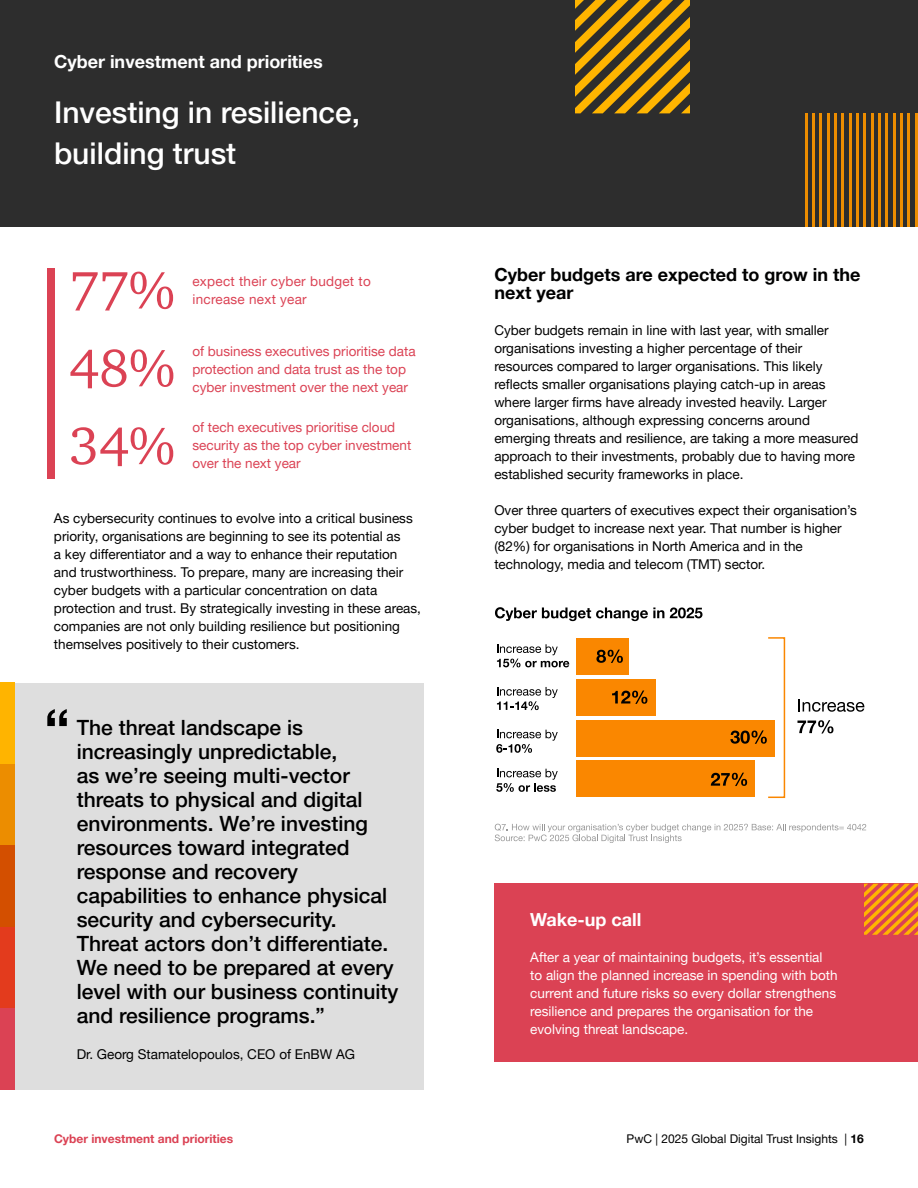
<style>
.page{position:relative;width:918px;height:1188px;background:#fff}
.page>*{position:absolute;margin:0;border:0;box-sizing:border-box;transform-origin:0 0}
.t1{font:500 60px "Helvetica Neue LT Pro";color:#000}
.t2{font:54px "ITC Charter Com";color:#db4254}
.t3{font:500 30px/40.5px "Helvetica Neue LT Pro";color:#fff}
.t4{font:500 21px/24px "Helvetica Neue LT Pro";color:#000}
.t5{font:700 18px/18px "Helvetica Neue LT Pro";color:#000101}
.t6{font:700 18px "Helvetica Neue LT Pro";color:#fff}
.t7{font:13.5px/18px "Helvetica Neue LT Pro";color:#000}
.t8{font:13.5px/18px "Helvetica Neue LT Pro";color:#fff}
.t9{font:13.5px/18px "Helvetica Neue LT Pro";color:#db4254}
.t10{font:13.5px/18px "Helvetica Neue LT Pro";letter-spacing:.02em;color:#db4254}
.t11{font:12px "Helvetica Neue LT Pro";color:#000}
.t12{font:700 12px "Helvetica Neue LT Pro";color:#db4254}
.s1{font-weight:700}
</style>
<div class="page">
<div style="left:0;top:0;width:918px;height:227px;background:#2d2d2d"></div>
<hr style="left:805px;top:113px;width:3px;height:114px;background:#ed8d00">
<hr style="left:812px;top:113px;width:3px;height:114px;background:#ed8d00">
<hr style="left:820px;top:113px;width:2px;height:114px;background:#ed8d00">
<hr style="left:827px;top:113px;width:3px;height:114px;background:#ed8d00">
<hr style="left:834px;top:113px;width:3px;height:114px;background:#ed8d00">
<hr style="left:842px;top:113px;width:2px;height:114px;background:#ed8d00">
<hr style="left:849px;top:113px;width:3px;height:114px;background:#ed8d00">
<hr style="left:856px;top:113px;width:3px;height:114px;background:#ed8d00">
<hr style="left:864px;top:113px;width:2px;height:114px;background:#ed8d00">
<hr style="left:871px;top:113px;width:2px;height:114px;background:#ed8d00">
<hr style="left:878px;top:113px;width:3px;height:114px;background:#ed8d00">
<hr style="left:885px;top:113px;width:3px;height:114px;background:#ed8d00">
<hr style="left:893px;top:113px;width:2px;height:114px;background:#ed8d00">
<hr style="left:900px;top:113px;width:3px;height:114px;background:#ed8d00">
<hr style="left:907px;top:113px;width:3px;height:114px;background:#ed8d00">
<hr style="left:915px;top:113px;width:2px;height:114px;background:#ed8d00">
<svg style="left:575px;top:0;width:115px;height:113px"></svg>
<div style="left:0;top:683px;width:424px;height:407px;background:#dedede"></div>
<div style="left:0;top:683px;width:14px;height:81px;background:#ffb400"></div>
<div style="left:0;top:764px;width:14px;height:82px;background:#ec8d00"></div>
<div style="left:0;top:846px;width:14px;height:81px;background:#d34f00"></div>
<div style="left:0;top:927px;width:14px;height:81px;background:#e33b1d"></div>
<div style="left:0;top:1008px;width:14px;height:82px;background:#db4254"></div>
<div style="left:47px;top:268px;width:8px;height:211px;background:#db4254"></div>
<svg style="left:495px;top:824px;width:371px;height:19px"></svg>
<svg style="left:495px;top:608px;width:169px;height:13px"></svg>
<svg style="left:670px;top:608px;width:32px;height:10px"></svg>
<svg style="left:497px;top:644px;width:72px;height:23px"></svg>
<svg style="left:497px;top:687px;width:61px;height:23px"></svg>
<svg style="left:496px;top:730px;width:62px;height:23px"></svg>
<svg style="left:496px;top:769px;width:62px;height:23px"></svg>
<div style="left:576px;top:761px;width:179px;height:36px;background:#fa8700"></div>
<div style="left:576px;top:720px;width:198px;height:36px;background:#fa8700"></div>
<div style="left:576px;top:679px;width:79px;height:37px;background:#fa8700"></div>
<div style="left:576px;top:638px;width:53px;height:37px;background:#fa8700"></div>
<svg style="left:596px;top:650px;width:27px;height:13px"></svg>
<svg style="left:612px;top:691px;width:35px;height:13px"></svg>
<svg style="left:730px;top:730px;width:37px;height:14px"></svg>
<svg style="left:711px;top:773px;width:36px;height:13px"></svg>
<svg style="left:798px;top:699px;width:66px;height:13px"></svg>
<svg style="left:797px;top:720px;width:36px;height:14px"></svg>
<div style="left:767px;top:637px;width:18px;height:161px;border:2px solid #fa8700"></div>
<div style="left:494px;top:884px;width:424px;height:178px;background:#db4254"></div>
<svg style="left:864px;top:884px;width:54px;height:51px"></svg>
<h3 class="t6" style="left:54px;top:50px;width:270px">Cyber investment and priorities</h3>
<h3 class="t3" style="left:54px;top:92px;width:308px">Investing in resilience, building trust</h3>
<h2 class="t2" style="left:69px;top:257px;width:107px">77%</h2>
<p class="t10" style="left:192px;top:272px;width:180px">expect their cyber budget to increase next year</p>
<h2 class="t2" style="left:69px;top:335px;width:108px">48%</h2>
<p class="t9" style="left:192px;top:342px;width:225px">of business executives prioritise data protection and data trust as the top cyber investment over the next year</p>
<p class="t9" style="left:192px;top:418px;width:220px">of tech executives prioritise cloud security as the top cyber investment over the next year</p>
<h2 class="t2" style="left:69px;top:412px;width:107px">34%</h2>
<p class="t7" style="left:54px;top:509px;width:369px">As cybersecurity continues to evolve into a critical business priority, organisations are beginning to see its potential as<br>a key differentiator and a way to enhance their reputation and trustworthiness. To prepare, many are increasing their cyber budgets with a particular concentration on data protection and trust. By strategically investing in these areas, companies are not only building resilience but positioning themselves positively to their customers.</p>
<h1 class="t1" style="left:44px;top:695px;width:28px">“</h1>
<p class="t4" style="left:77px;top:715px;width:323px">The threat landscape is increasingly unpredictable,<br>as we’re seeing multi-vector threats to physical and digital environments. We’re investing resources toward integrated response and recovery capabilities to enhance physical security and cybersecurity.<br>Threat actors don’t differentiate.<br>We need to be prepared at every level with our business continuity and resilience programs.”</p>
<p class="t7" style="left:77px;top:1045px;width:280px">Dr. Georg Stamatelopoulos, CEO of EnBW AG</p>
<h3 class="t5" style="left:494px;top:265px;width:368px">Cyber budgets are expected to grow in the next year</h3>
<p class="t7" style="left:494px;top:321px;width:365px">Cyber budgets remain in line with last year, with smaller organisations investing a higher percentage of their resources compared to larger organisations. This likely reflects smaller organisations playing catch-up in areas where larger firms have already invested heavily. Larger organisations, although expressing concerns around emerging threats and resilience, are taking a more measured approach to their investments, probably due to having more established security frameworks in place.</p>
<p class="t7" style="left:494px;top:501px;width:364px">Over three quarters of executives expect their organisation’s cyber budget to increase next year. That number is higher (82%) for organisations in North America and in the technology, media and telecom (TMT) sector.</p>
<h3 class="t6" style="left:530px;top:908px;width:113px">Wake-up call</h3>
<p class="t8" style="left:530px;top:948px;width:309px">After a year of maintaining budgets, it’s essential to align the planned increase in spending with both current and future risks so every dollar strengthens resilience and prepares the organisation for the evolving threat landscape.</p>
<p class="t12" style="left:54px;top:1131px;width:181px">Cyber investment and priorities</p>
<p class="t11" style="left:627px;top:1131px;width:239px">PwC | 2025 Global Digital Trust Insights | <span class="s1">16</span></p>
</div>
